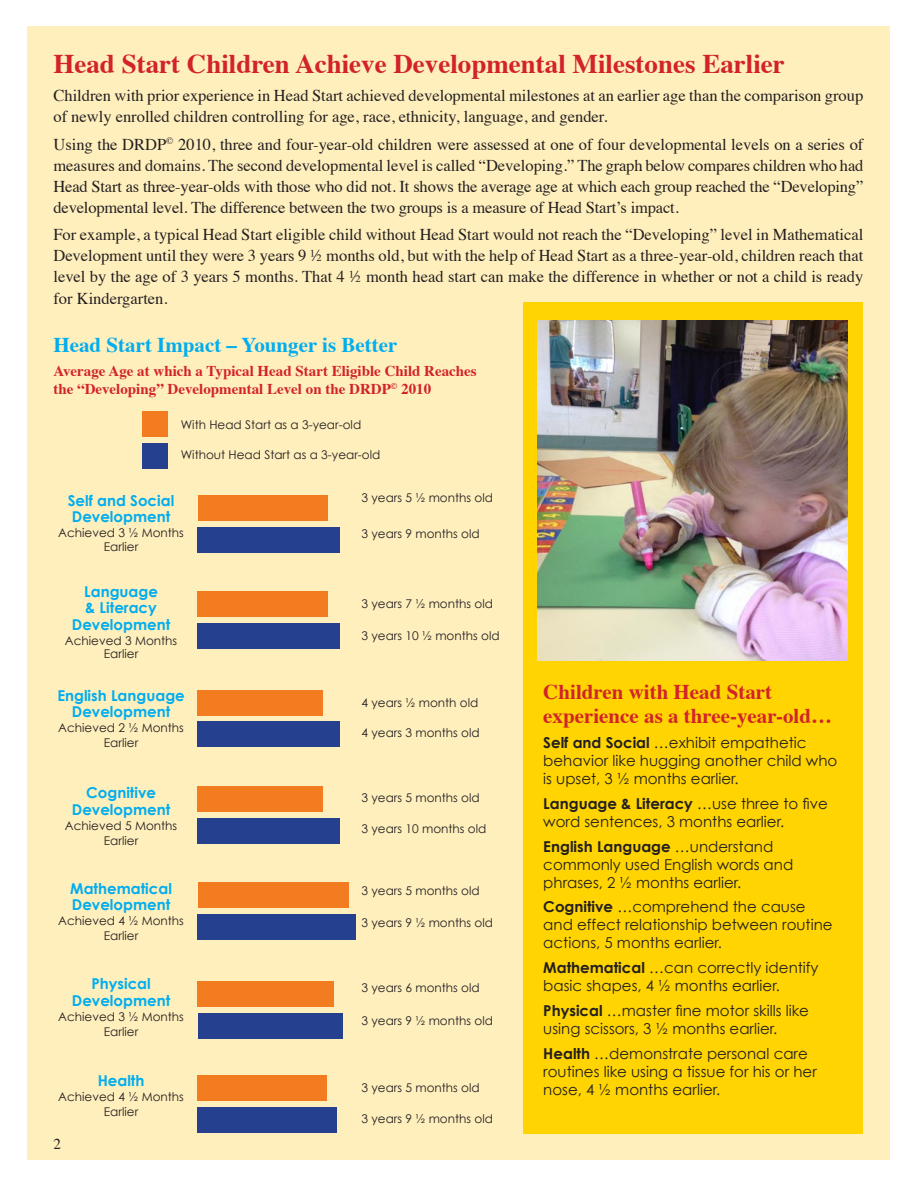
<style>
.page{position:relative;width:918px;height:1188px;background:#fff}
.page>*{position:absolute;margin:0;border:0;box-sizing:border-box;transform-origin:0 0}
.t1{font:700 27px "Times";color:#d2232a}
.t2{font:700 21px/24px "Times";color:#d2232a}
.t3{font:700 21px "Times";color:#00adef}
.t4{font:16.5px/21px "Times";color:#231f20;text-align:justify}
.t5{font:15px/18px "Century Gothic";color:#231f20}
.t6{font:700 15px/16.5px "Century Gothic";color:#00adef;text-align:center}
.t7{font:700 15px/18px "Times";color:#d2232a}
.t8{font:15px "Times";color:#231f20}
.t9{font:12px/15px "Century Gothic";color:#231f20;text-align:center}
.s1{font-weight:700}
</style>
<div class="page">
<div style="left:28px;top:26px;width:862px;height:1134px;background:#ffefbd"></div>
<div style="left:523px;top:302px;width:340px;height:832px;background:#ffd400"></div>
<img style="left:538px;top:320px;width:310px;height:340px">
<div style="left:142px;top:443px;width:25px;height:26px;background:#24408f"></div>
<div style="left:142px;top:411px;width:25px;height:26px;background:#f47c20"></div>
<div style="left:198px;top:527px;width:142px;height:25px;background:#24408f"></div>
<div style="left:198px;top:495px;width:130px;height:25px;background:#f47c20"></div>
<div style="left:198px;top:624px;width:142px;height:25px;background:#24408f"></div>
<div style="left:198px;top:592px;width:130px;height:25px;background:#f47c20"></div>
<div style="left:198px;top:722px;width:142px;height:25px;background:#24408f"></div>
<div style="left:198px;top:690px;width:125px;height:25px;background:#f47c20"></div>
<div style="left:198px;top:819px;width:142px;height:25px;background:#24408f"></div>
<div style="left:198px;top:787px;width:125px;height:25px;background:#f47c20"></div>
<div style="left:198px;top:914px;width:158px;height:26px;background:#24408f"></div>
<div style="left:198px;top:883px;width:151px;height:25px;background:#f47c20"></div>
<div style="left:198px;top:1013px;width:145px;height:25px;background:#24408f"></div>
<div style="left:198px;top:981px;width:136px;height:25px;background:#f47c20"></div>
<div style="left:198px;top:1108px;width:139px;height:25px;background:#24408f"></div>
<div style="left:198px;top:1076px;width:129px;height:25px;background:#f47c20"></div>
<h1 class="t1" style="left:53px;top:38px;width:733px">Head Start Children Achieve Developmental Milestones Earlier</h1>
<p class="t4" style="left:53px;top:83px;width:811px">Children with prior experience in Head Start achieved developmental milestones at an earlier age than the comparison group of newly enrolled children controlling for age, race, ethnicity, language, and gender.</p>
<p class="t4" style="left:53px;top:132px;width:812px">Using the DRDP<sup>©</sup> 2010, three and four-year-old children were assessed at one of four developmental levels on a series of measures and domains. The second developmental level is called “Developing.” The graph below compares children who had Head Start as three-year-olds with those who did not. It shows the average age at which each group reached the “Developing” developmental level. The difference between the two groups is a measure of Head Start’s impact.</p>
<p class="t4" style="left:53px;top:223px;width:812px">For example, a typical Head Start eligible child without Head Start would not reach the “Developing” level in Mathematical Development until they were 3 years 9 ½ months old, but with the help of Head Start as a three-year-old, children reach that level by the age of 3 years 5 months. That 4 ½ month head start can make the difference in whether or not a child is ready for Kindergarten.</p>
<p class="t3" style="left:53px;top:324px;width:346px">Head Start Impact – Younger is Better</p>
<p class="t7" style="left:53px;top:361px;width:425px">Average Age at which a Typical Head Start Eligible Child Reaches the “Developing” Developmental Level on the DRDP<sup>©</sup> 2010</p>
<p class="t9" style="left:181px;top:417px;width:182px">With Head Start as a 3-year-old</p>
<p class="t9" style="left:181px;top:447px;width:201px">Without Head Start as a 3-year-old</p>
<p class="t9" style="left:361px;top:490px;width:133px">3 years 5 ½ months old</p>
<p class="t9" style="left:361px;top:526px;width:120px">3 years 9 months old</p>
<p class="t6" style="left:68px;top:492px;width:108px;text-align:left">Self and Social<br>Development</p>
<p class="t9" style="left:58px;top:526px;width:127px;line-height:13.5px">Achieved 3 ½ Months<br>Earlier</p>
<p class="t6" style="left:72px;top:583px;width:100px">Language<br>&amp; Literacy<br>Development</p>
<p class="t9" style="left:65px;top:634px;width:114px;line-height:13.5px">Achieved 3 Months<br>Earlier</p>
<p class="t6" style="left:57px;top:686px;width:129px">English Language<br>Development</p>
<p class="t9" style="left:58px;top:720px;width:127px">Achieved 2 ½ Months<br>Earlier</p>
<p class="t6" style="left:72px;top:784px;width:100px">Cognitive<br>Development</p>
<p class="t9" style="left:65px;top:818px;width:114px">Achieved 5 Months<br>Earlier</p>
<p class="t6" style="left:70px;top:880px;width:103px;text-align:left">Mathematical<br>Development</p>
<p class="t9" style="left:58px;top:913px;width:127px">Achieved 4 ½ Months<br>Earlier</p>
<p class="t6" style="left:72px;top:975px;width:100px">Physical<br>Development</p>
<p class="t9" style="left:58px;top:1009px;width:127px">Achieved 3 ½ Months<br>Earlier</p>
<p class="t6" style="left:98px;top:1072px;width:48px">Health</p>
<p class="t9" style="left:58px;top:1089px;width:127px">Achieved 4 ½ Months<br>Earlier</p>
<p class="t9" style="left:361px;top:596px;width:133px">3 years 7 ½ months old</p>
<p class="t9" style="left:361px;top:628px;width:140px">3 years 10 ½ months old</p>
<p class="t9" style="left:361px;top:695px;width:118px">4 years ½ month old</p>
<p class="t9" style="left:361px;top:725px;width:120px">4 years 3 months old</p>
<p class="t9" style="left:361px;top:790px;width:120px">3 years 5 months old</p>
<p class="t9" style="left:361px;top:821px;width:126px">3 years 10 months old</p>
<p class="t9" style="left:361px;top:883px;width:120px">3 years 5 months old</p>
<p class="t9" style="left:361px;top:915px;width:133px">3 years 9 ½ months old</p>
<p class="t9" style="left:361px;top:980px;width:120px">3 years 6 months old</p>
<p class="t9" style="left:361px;top:1013px;width:133px">3 years 9 ½ months old</p>
<p class="t9" style="left:361px;top:1080px;width:120px">3 years 5 months old</p>
<p class="t9" style="left:361px;top:1111px;width:133px">3 years 9 ½ months old</p>
<p class="t8" style="left:53px;top:1130px;width:9px">2</p>
<p class="t2" style="left:543px;top:678px;width:290px">Children with Head Start experience as a three-year-old…</p>
<p class="t5" style="left:543px;top:733px;width:296px"><span class="s1">Self and Social</span> …exhibit empathetic behavior like hugging another child who is upset, 3 ½ months earlier.</p>
<p class="t5" style="left:543px;top:794px;width:286px"><span class="s1">Language &amp; Literacy</span> …use three to five word sentences, 3 months earlier.</p>
<p class="t5" style="left:543px;top:837px;width:251px"><span class="s1">English Language</span> …understand commonly used English words and phrases, 2 ½ months earlier.</p>
<p class="t5" style="left:543px;top:898px;width:291px"><span class="s1">Cognitive</span> …comprehend the cause and effect relationship between routine actions, 5 months earlier.</p>
<p class="t5" style="left:543px;top:958px;width:277px"><span class="s1">Mathematical</span> …can correctly identify basic shapes, 4 ½ months earlier.</p>
<p class="t5" style="left:543px;top:1001px;width:267px"><span class="s1">Physical</span> …master fine motor skills like using scissors, 3 ½ months earlier.</p>
<p class="t5" style="left:543px;top:1044px;width:275px"><span class="s1">Health</span> …demonstrate personal care routines like using a tissue for his or her nose, 4 ½ months earlier.</p>
</div>
